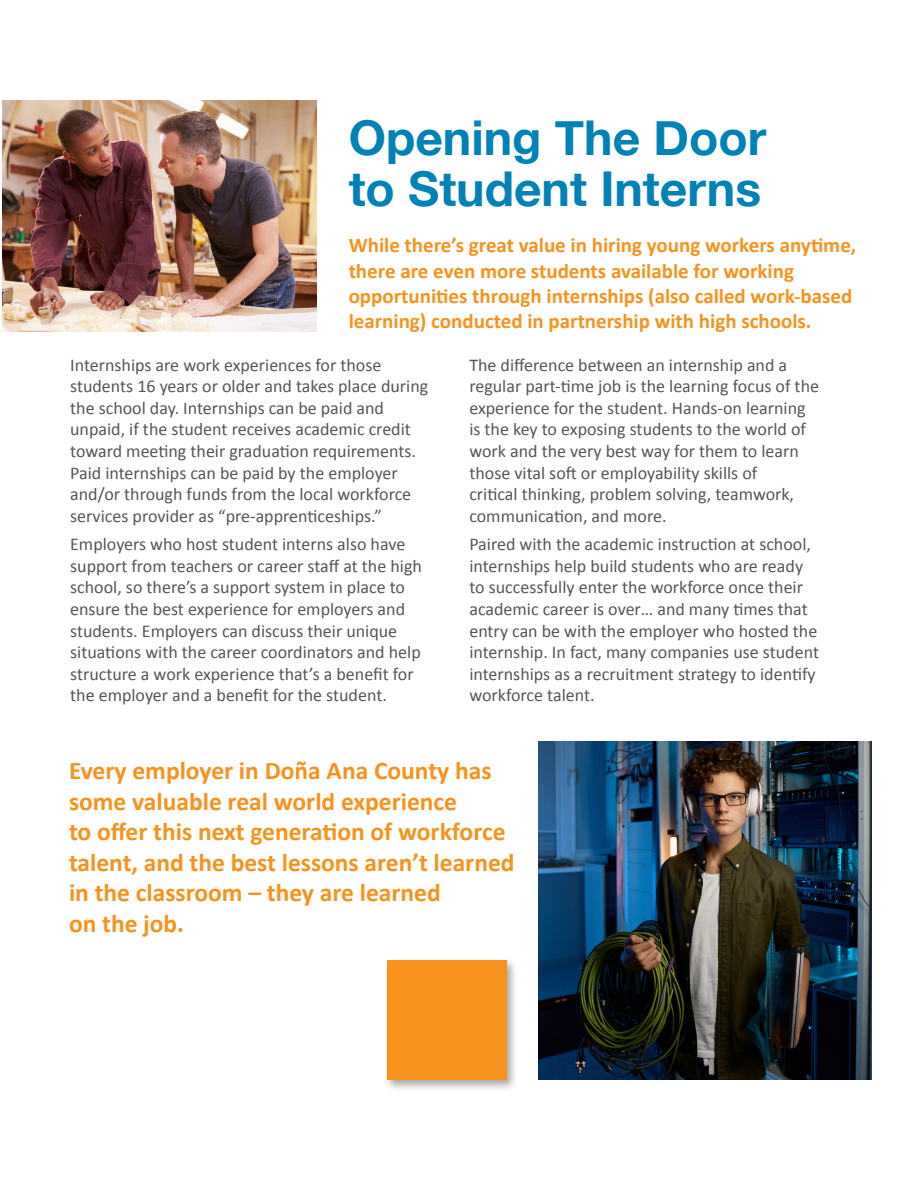
<style>
.page{position:relative;width:918px;height:1188px;background:#fff}
.page>*{position:absolute;margin:0;border:0;box-sizing:border-box;transform-origin:0 0}
.t1{font:700 48px/51px "Helvetica Neue";color:#0082b6}
.t2{font:700 25.5px/30.6px "Calibri";color:#f7931d}
.t3{font:700 21px/25.2px "Calibri";color:#f7931d}
.t4{font:18px/21.6px "Calibri";color:#53565a}
</style>
<div class="page">
<div style="left:384px;top:958px;width:135px;height:134px;background:#231f20;opacity:.4"></div>
<div style="left:387px;top:961px;width:119px;height:119px;background:#f7931d"></div>
<img style="left:3px;top:101px;width:313px;height:231px">
<img style="left:538px;top:741px;width:333px;height:339px">
<p class="t1" style="left:349px;top:114px;width:419px">Opening The Door to Student Interns</p>
<p class="t3" style="left:349px;top:232px;width:509px">While there’s great value in hiring young workers anytime, there are even more students available for working opportunities through internships (also called work-based learning) conducted in partnership with high schools.</p>
<p class="t4" style="left:70px;top:353px;width:360px">Internships are work experiences for those students 16 years or older and takes place during the school day. Internships can be paid and unpaid, if the student receives academic credit toward meeting their graduation requirements.<br>Paid internships can be paid by the employer and/or through funds from the local workforce services provider as “pre-apprenticeships.”</p>
<p class="t4" style="left:70px;top:533px;width:353px">Employers who host student interns also have support from teachers or career staff at the high school, so there’s a support system in place to ensure the best experience for employers and students. Employers can discuss their unique situations with the career coordinators and help structure a work experience that’s a benefit for the employer and a benefit for the student.</p>
<p class="t4" style="left:469px;top:353px;width:351px">The difference between an internship and a regular part-time job is the learning focus of the experience for the student. Hands-on learning is the key to exposing students to the world of work and the very best way for them to learn those vital soft or employability skills of<br>critical thinking, problem solving, teamwork, communication, and more.</p>
<p class="t4" style="left:469px;top:533px;width:351px">Paired with the academic instruction at school, internships help build students who are ready to successfully enter the workforce once their academic career is over… and many times that entry can be with the employer who hosted the internship. In fact, many companies use student internships as a recruitment strategy to identify workforce talent.</p>
<p class="t2" style="left:69px;top:754px;width:447px">Every employer in Doña Ana County has some valuable real world experience<br>to offer this next generation of workforce talent, and the best lessons aren’t learned in the classroom – they are learned<br>on the job.</p>
</div>
